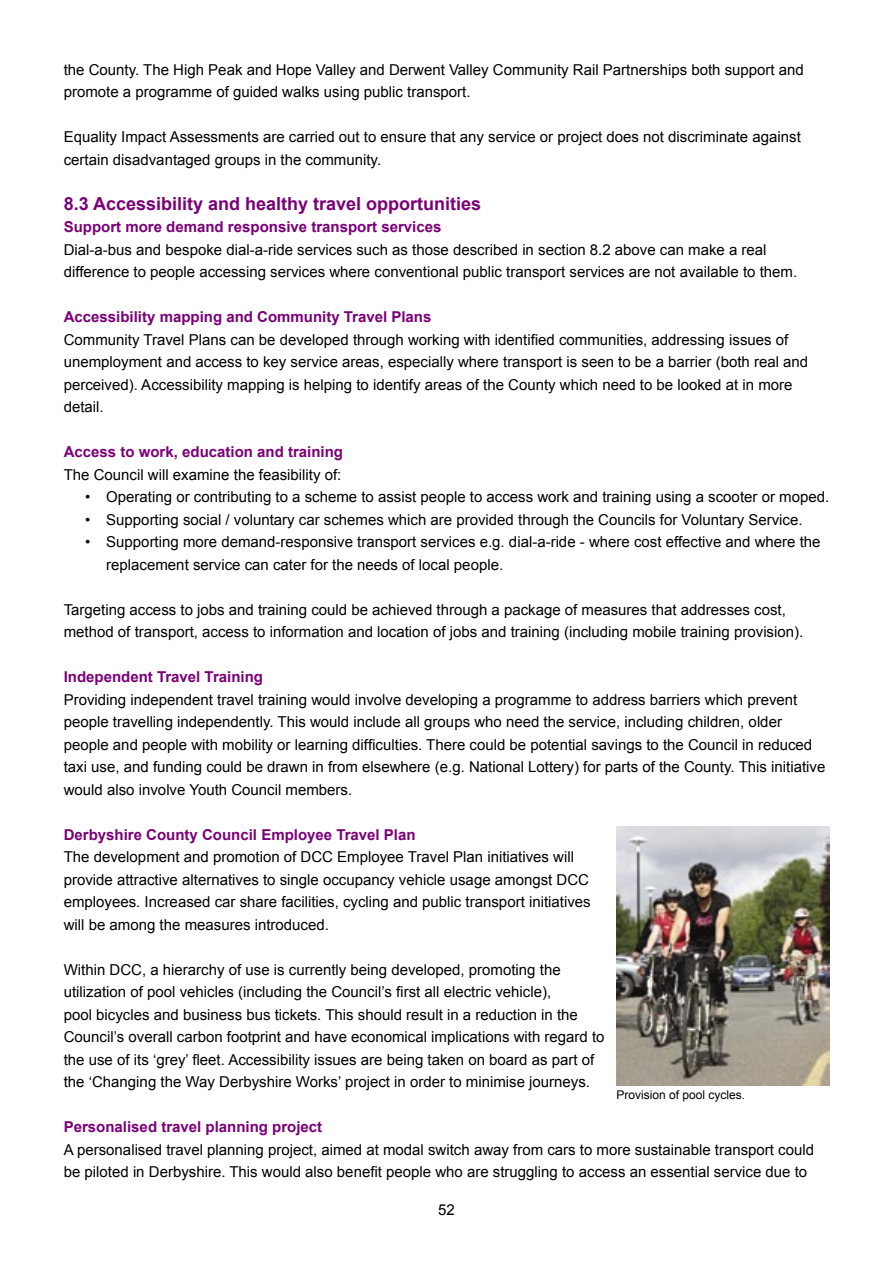
<style>
.page{position:relative;width:893px;height:1263px;background:#fff}
.page>*{position:absolute;margin:0;border:0;box-sizing:border-box;transform-origin:0 0}
.t1{font:700 18px "Arial";color:#7b0078}
.t2{font:15px/22.5px "Arial";color:#000}
.t3{font:700 15px "Arial";color:#7b0078}
.t4{font:12px "Arial";color:#000}
</style>
<div class="page">
<img style="left:616px;top:827px;width:213px;height:258px">
<p class="t2" style="left:64px;top:58px;width:742px">the County. The High Peak and Hope Valley and Derwent Valley Community Rail Partnerships both support and promote a programme of guided walks using public transport.</p>
<p class="t2" style="left:64px;top:126px;width:738px">Equality Impact Assessments are carried out to ensure that any service or project does not discriminate against certain disadvantaged groups in the community.</p>
<p class="t1" style="left:64px;top:193px;width:419px">8.3 Accessibility and healthy travel opportunities</p>
<p class="t3" style="left:64px;top:219px;width:379px">Support more demand responsive transport services</p>
<p class="t2" style="left:64px;top:238px;width:735px">Dial-a-bus and bespoke dial-a-ride services such as those described in section 8.2 above can make a real difference to people accessing services where conventional public transport services are not available to them.</p>
<p class="t3" style="left:64px;top:309px;width:369px">Accessibility mapping and Community Travel Plans</p>
<p class="t2" style="left:64px;top:328px;width:746px">Community Travel Plans can be developed through working with identified communities, addressing issues of unemployment and access to key service areas, especially where transport is seen to be a barrier (both real and perceived). Accessibility mapping is helping to identify areas of the County which need to be looked at in more detail.</p>
<p class="t3" style="left:64px;top:444px;width:281px">Access to work, education and training</p>
<p class="t2" style="left:64px;top:463px;width:279px">The Council will examine the feasibility of:</p>
<p class="t2" style="left:85px;top:486px;width:746px">• Operating or contributing to a scheme to assist people to access work and training using a scooter or moped.</p>
<p class="t2" style="left:85px;top:508px;width:719px">• Supporting social / voluntary car schemes which are provided through the Councils for Voluntary Service.</p>
<p class="t2" style="left:106px;top:531px;width:716px;text-indent:-21px">• Supporting more demand-responsive transport services e.g. dial-a-ride - where cost effective and where the replacement service can cater for the needs of local people.</p>
<p class="t2" style="left:64px;top:598px;width:741px">Targeting access to jobs and training could be achieved through a package of measures that addresses cost, method of transport, access to information and location of jobs and training (including mobile training provision).</p>
<p class="t3" style="left:64px;top:669px;width:201px">Independent Travel Training</p>
<p class="t2" style="left:64px;top:688px;width:763px">Providing independent travel training would involve developing a programme to address barriers which prevent people travelling independently. This would include all groups who need the service, including children, older people and people with mobility or learning difficulties. There could be potential savings to the Council in reduced taxi use, and funding could be drawn in from elsewhere (e.g. National Lottery) for parts of the County. This initiative would also involve Youth Council members.</p>
<p class="t3" style="left:64px;top:826px;width:353px">Derbyshire County Council Employee Travel Plan</p>
<p class="t2" style="left:64px;top:846px;width:528px">The development and promotion of DCC Employee Travel Plan initiatives will provide attractive alternatives to single occupancy vehicle usage amongst DCC employees. Increased car share facilities, cycling and public transport initiatives will be among the measures introduced.</p>
<p class="t2" style="left:64px;top:958px;width:542px">Within DCC, a hierarchy of use is currently being developed, promoting the utilization of pool vehicles (including the Council’s first all electric vehicle),<br>pool bicycles and business bus tickets. This should result in a reduction in the Council’s overall carbon footprint and have economical implications with regard to the use of its ‘grey’ fleet. Accessibility issues are being taken on board as part of the ‘Changing the Way Derbyshire Works’ project in order to minimise journeys.</p>
<p class="t3" style="left:64px;top:1119px;width:260px">Personalised travel planning project</p>
<p class="t2" style="left:64px;top:1138px;width:752px">A personalised travel planning project, aimed at modal switch away from cars to more sustainable transport could be piloted in Derbyshire. This would also benefit people who are struggling to access an essential service due to</p>
<p class="t4" style="left:617px;top:1088px;width:130px">Provision of pool cycles.</p>
<p class="t2" style="left:438px;top:1199px;width:18px">52</p>
</div>
